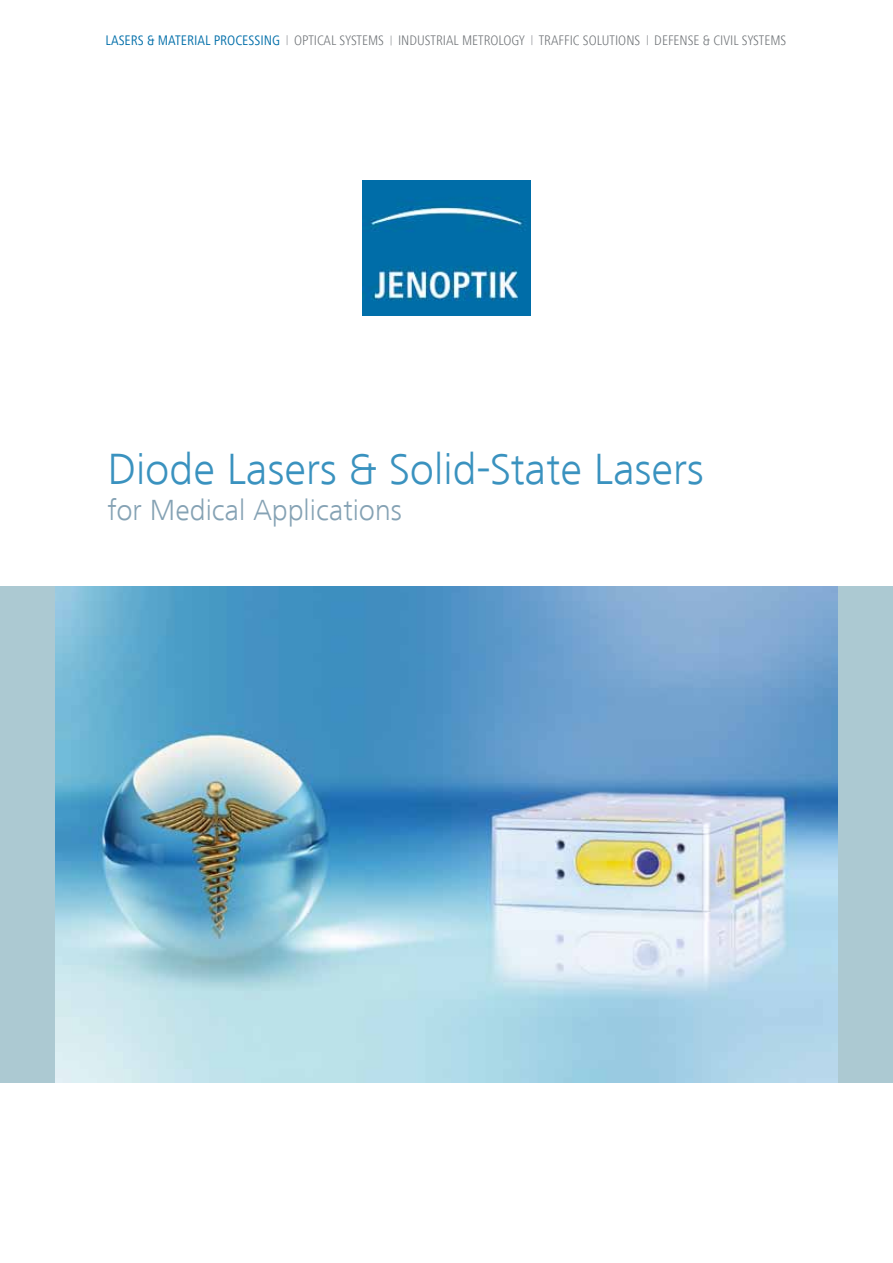
<style>
.page{position:relative;width:893px;height:1263px;background:#fff}
.page>*{position:absolute;margin:0;border:0;box-sizing:border-box;transform-origin:0 0}
.t1{font:300 45px "Frutiger Next LT";color:#3a92bf}
.t2{font:300 30px "Frutiger Next LT";color:#85a2b4}
.t3{font:300 condensed 14.25px "Frutiger Next LT";color:#6e7276}
.s1{font-weight:400;color:#006ea9}
</style>
<div class="page">
<div style="left:0;top:586px;width:893px;height:496px;background:#acc9d2"></div>
<img style="left:363px;top:180px;width:167px;height:135px">
<img style="left:56px;top:586px;width:781px;height:496px">
<p class="t3" style="left:106px;top:33px;width:682px"><span class="s1">LASERS &amp; MATERIAL PROCESSING</span> OPTICAL SYSTEMS INDUSTRIAL METROLOGY TRAFFIC SOLUTIONS DEFENSE &amp; CIVIL SYSTEMS</p>
<h1 class="t1" style="left:107px;top:444px;width:598px">Diode Lasers &amp; Solid-State Lasers</h1>
<h2 class="t2" style="left:107px;top:493px;width:296px">for Medical Applications</h2>
</div>
